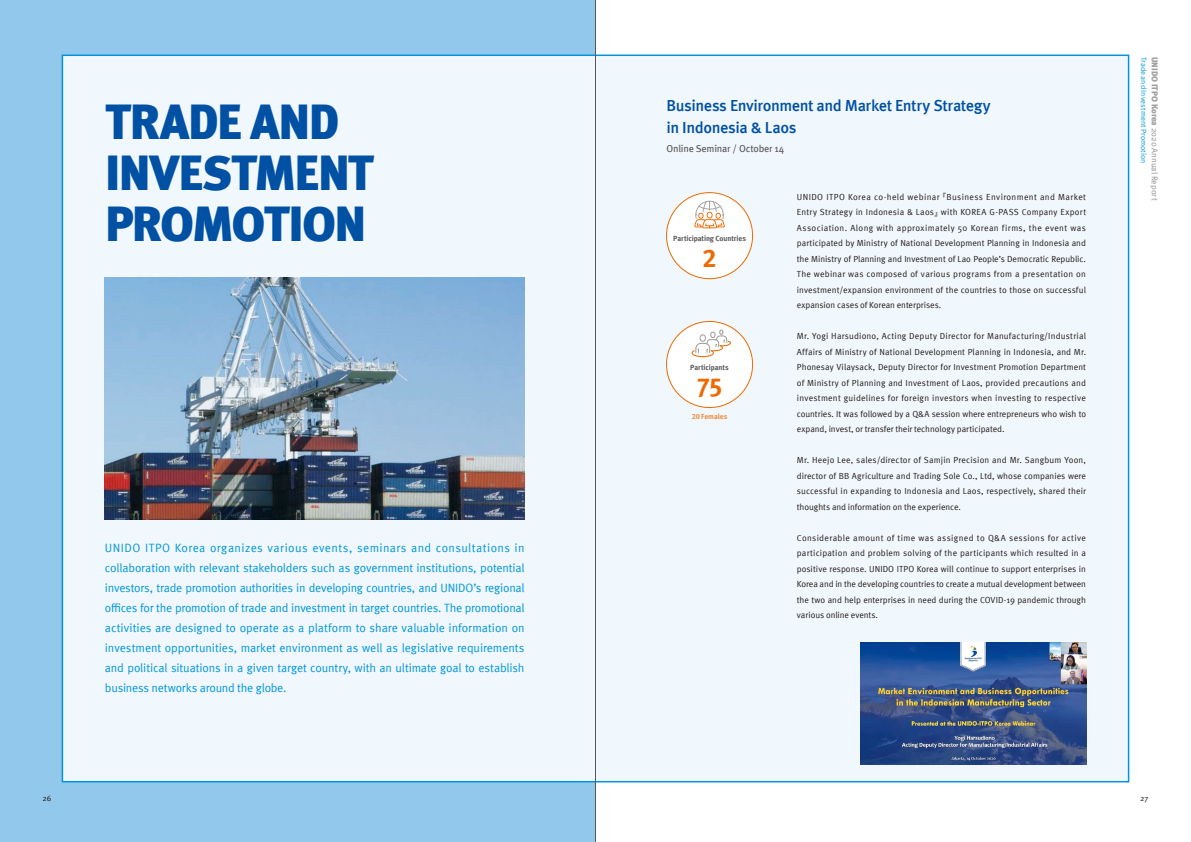
<style>
.page{position:relative;width:1191px;height:842px;background:#fff}
.page>*{position:absolute;margin:0;border:0;box-sizing:border-box;transform-origin:0 0}
.t1{font:900 49px/51px "Meta Pro";letter-spacing:-.035em;color:#0050a4}
.t2{font:700 25.7px "Meta Pro";color:#ed6a02}
.t3{font:500 16px/22px "Meta Pro";letter-spacing:-.03em;color:#0050a4}
.t4{font:12px/20px "Meta Pro";letter-spacing:-.02em;color:#0095da;text-align:justify}
.t5{font:10px "Meta Pro";letter-spacing:-.02em;color:#595757}
.t6{font:8.8px/15.5px "Meta Pro";letter-spacing:-.005em;color:#221815;text-align:justify}
.t7{font:8.5px "Meta Pro";letter-spacing:-.005em;color:#9fa0a0}
.t8{font:8px "Meta Pro";color:#221815}
.t9{font:700 7.5px "Meta Pro";letter-spacing:-.015em;color:#595757}
.t10{font:7.5px "Meta Pro";letter-spacing:.005em;color:#0095da}
.t11{font:700 7.5px "Meta Pro";letter-spacing:-.01em;color:#f18a3b}
.s1{font-family:"Adobe Myungjo Std";font-weight:500}
.s2{font-weight:900}
</style>
<div class="page">
<div style="left:0;top:0;width:595px;height:842px;background:#93c8ed"></div>
<div style="left:595px;top:55px;width:534px;height:727px;background:#f0f7fd;border:2px solid #0095da"></div>
<div style="left:62px;top:55px;width:534px;height:727px;background:#f0f7fd;border:2px solid #0095da"></div>
<img style="left:860px;top:642px;width:226px;height:123px">
<div style="left:666px;top:193px;width:86px;height:86px;background:#fff;border-radius:50%"></div>
<svg style="left:694px;top:201px;width:31px;height:27px"></svg>
<div style="left:666px;top:321px;width:86px;height:86px;background:#fff;border-radius:50%"></div>
<svg style="left:691px;top:330px;width:40px;height:27px"></svg>
<img style="left:105px;top:277px;width:419px;height:242px">
<hr style="left:595px;top:0;width:1px;height:842px;background:#595757">
<h1 class="t1" style="left:105px;top:94px;width:270px">TRADE AND<br>INVESTMENT<br>PROMOTION</h1>
<p class="t4" style="left:105px;top:537px;width:421px">UNIDO ITPO Korea organizes various events, seminars and consultations in collaboration with relevant stakeholders such as government institutions, potential investors, trade promotion authorities in developing countries, and UNIDO’s regional offices for the promotion of trade and investment in target countries. The promotional activities are designed to operate as a platform to share valuable information on investment opportunities, market environment as well as legislative requirements and political situations in a given target country, with an ultimate goal to establish business networks around the globe.</p>
<h3 class="t3" style="left:666px;top:94px;width:326px">Business Environment and Market Entry Strategy in Indonesia &amp; Laos</h3>
<p class="t5" style="left:666px;top:141px;width:120px">Online Seminar / October 14</p>
<p class="t6" style="left:797px;top:189px;width:291px">UNIDO ITPO Korea co-held webinar<span class="s1">『</span>Business Environment and Market Entry Strategy in Indonesia &amp; Laos<span class="s1">』</span>with KOREA G-PASS Company Export Association. Along with approximately 50 Korean firms, the event was participated by Ministry of National Development Planning in Indonesia and the Ministry of Planning and Investment of Lao People’s Democratic Republic.<br>The webinar was composed of various programs from a presentation on investment/expansion environment of the countries to those on successful expansion cases of Korean enterprises.</p>
<p class="t6" style="left:797px;top:328px;width:291px">Mr. Yogi Harsudiono, Acting Deputy Director for Manufacturing/Industrial Affairs of Ministry of National Development Planning in Indonesia, and Mr.<br>Phonesay Vilaysack, Deputy Director for Investment Promotion Department of Ministry of Planning and Investment of Laos, provided precautions and investment guidelines for foreign investors when investing to respective countries. It was followed by a Q&amp;A session where entrepreneurs who wish to expand, invest, or transfer their technology participated.</p>
<p class="t6" style="left:797px;top:452px;width:291px">Mr. Heejo Lee, sales/director of Samjin Precision and Mr. Sangbum Yoon, director of BB Agriculture and Trading Sole Co., Ltd, whose companies were successful in expanding to Indonesia and Laos, respectively, shared their thoughts and information on the experience.</p>
<p class="t6" style="left:797px;top:529px;width:291px">Considerable amount of time was assigned to Q&amp;A sessions for active participation and problem solving of the participants which resulted in a positive response. UNIDO ITPO Korea will continue to support enterprises in Korea and in the developing countries to create a mutual development between the two and help enterprises in need during the COVID-19 pandemic through various online events.</p>
<p class="t9" style="left:673px;top:232px;width:74px">participating countries</p>
<h2 class="t2" style="left:702px;top:238px;width:16px">2</h2>
<p class="t9" style="left:690px;top:361px;width:40px">participants</p>
<h2 class="t2" style="left:696px;top:367px;width:27px">75</h2>
<p class="t11" style="left:692px;top:410px;width:37px">20 females</p>
<p class="t10" style="left:1149px;top:57px;width:108px;rotate:90deg">Trade and Investment Promotion</p>
<p class="t7" style="left:1161px;top:57px;width:145px;rotate:90deg"><span class="s2">UNIDO ITPO korea</span> 2020 Annual Report</p>
<p class="t8" style="left:42px;top:792px;width:11px">26</p>
<p class="t8" style="left:1140px;top:792px;width:10px">27</p>
</div>
